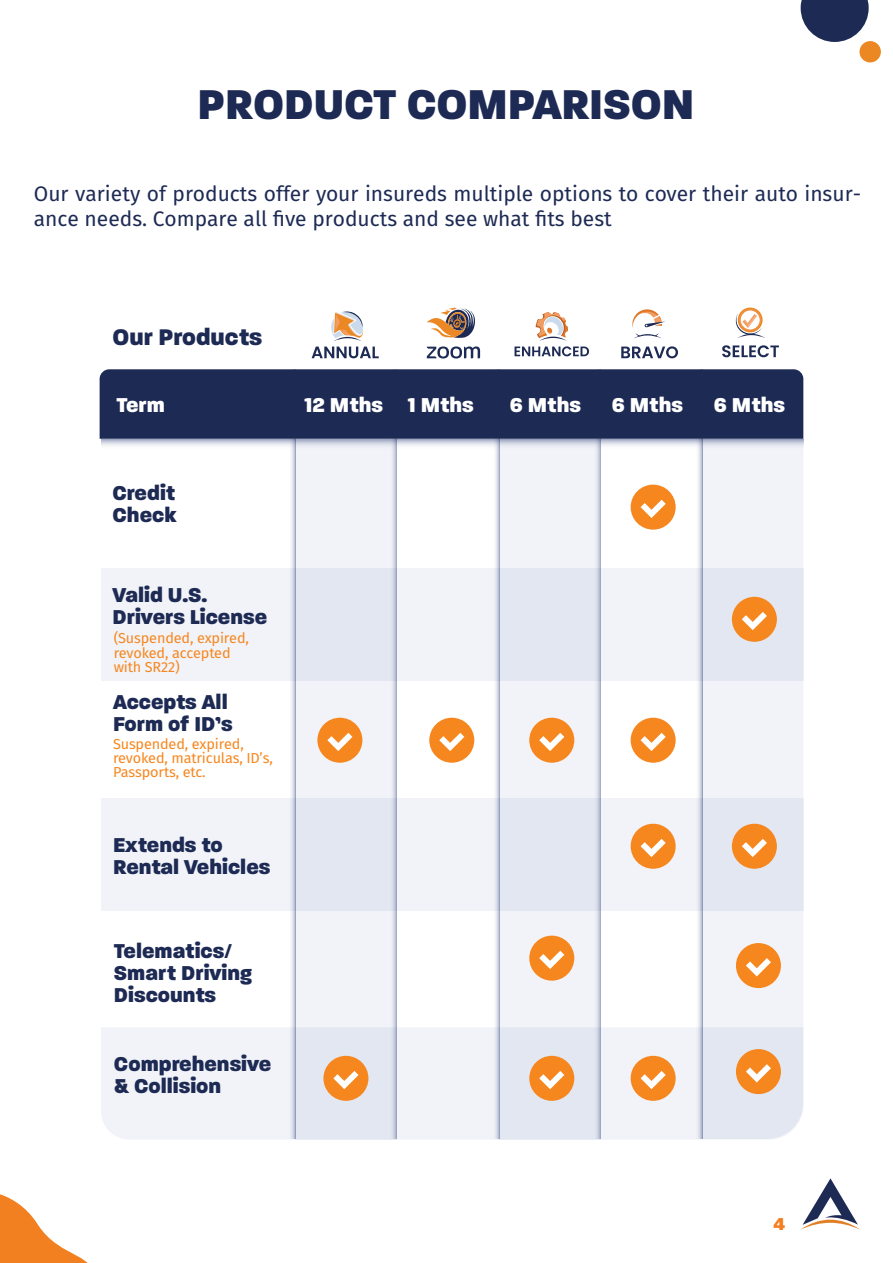
<style>
.page{position:relative;width:893px;height:1263px;background:#fff}
.page>*{position:absolute;margin:0;border:0;box-sizing:border-box;transform-origin:0 0}
.t1{font:800 45px "Paralucent";color:#1d2a54}
.t2{font:800 24.45px "Paralucent";color:#1d2a54}
.t3{font:800 21.75px/21.8px "Paralucent";color:#1d2a54}
.t4{font:800 21.75px "Paralucent";color:#fff}
.t5{font:21px/25.2px "Fira Sans";color:#1d2a54}
.t6{font:800 18.75px "Paralucent";color:#f38020}
.t7{font:14.4px/14.4px "Fira Sans";letter-spacing:-.01em;color:#f6871f}
</style>
<div class="page">
<svg style="left:0;top:1194px;width:88px;height:69px"></svg>
<svg style="left:801px;top:0;width:68px;height:42px"></svg>
<div style="left:859px;top:41px;width:22px;height:21px;background:#ec8823;border-radius:50%"></div>
<svg style="left:800px;top:1178px;width:60px;height:52px"></svg>
<div style="left:101px;top:568px;width:702px;height:113px;background:#f1f3f8"></div>
<div style="left:101px;top:798px;width:702px;height:113px;background:#f1f3f8"></div>
<div style="left:101px;top:1027px;width:592px;height:112px;background:#f1f3f8"></div>
<div style="left:295px;top:440px;width:102px;height:699px;background:linear-gradient(to right,#eaedf4,#eaedf4)"></div>
<svg style="left:287px;top:451px;width:8px;height:688px"></svg>
<svg style="left:388px;top:451px;width:9px;height:688px"></svg>
<div style="left:499px;top:438px;width:102px;height:701px;background:linear-gradient(to right,#eaedf4,#eaedf4)"></div>
<svg style="left:491px;top:451px;width:8px;height:688px"></svg>
<svg style="left:592px;top:451px;width:9px;height:688px"></svg>
<svg style="left:702px;top:451px;width:101px;height:688px;fill:#f1f3f8"></svg>
<svg style="left:693px;top:451px;width:9px;height:688px"></svg>
<svg style="left:101px;top:439px;width:702px;height:12px"></svg>
<div style="left:100px;top:369px;width:703px;height:70px;background:#1d2a54"></div>
<svg style="left:632px;top:309px;width:33px;height:29px"></svg>
<svg style="left:621px;top:346px;width:57px;height:12px"></svg>
<svg style="left:514px;top:312px;width:75px;height:44px"></svg>
<svg style="left:331px;top:311px;width:32px;height:30px"></svg>
<svg style="left:312px;top:347px;width:67px;height:11px"></svg>
<svg style="left:738px;top:308px;width:25px;height:24px"></svg>
<div style="left:739px;top:309px;width:22px;height:22px;background:#ee9142;border-radius:50%"></div>
<svg style="left:741px;top:310px;width:19px;height:19px"></svg>
<svg style="left:736px;top:313px;width:29px;height:25px"></svg>
<svg style="left:722px;top:345px;width:57px;height:12px"></svg>
<svg style="left:426px;top:307px;width:49px;height:31px"></svg>
<svg style="left:427px;top:346px;width:53px;height:12px"></svg>
<div style="left:317px;top:718px;width:45px;height:45px;background:#f6871f;border-radius:50%"></div>
<svg style="left:327px;top:733px;width:25px;height:18px"></svg>
<div style="left:429px;top:718px;width:45px;height:45px;background:#f6871f;border-radius:50%"></div>
<svg style="left:439px;top:733px;width:25px;height:18px"></svg>
<div style="left:529px;top:718px;width:45px;height:45px;background:#f6871f;border-radius:50%"></div>
<svg style="left:539px;top:733px;width:25px;height:18px"></svg>
<div style="left:631px;top:718px;width:45px;height:45px;background:#f6871f;border-radius:50%"></div>
<svg style="left:641px;top:733px;width:25px;height:18px"></svg>
<div style="left:529px;top:1056px;width:45px;height:45px;background:#f6871f;border-radius:50%"></div>
<svg style="left:539px;top:1071px;width:25px;height:18px"></svg>
<div style="left:323px;top:1056px;width:45px;height:45px;background:#f6871f;border-radius:50%"></div>
<svg style="left:333px;top:1071px;width:25px;height:18px"></svg>
<div style="left:529px;top:936px;width:45px;height:45px;background:#f6871f;border-radius:50%"></div>
<svg style="left:539px;top:951px;width:25px;height:18px"></svg>
<div style="left:631px;top:1056px;width:45px;height:45px;background:#f6871f;border-radius:50%"></div>
<svg style="left:641px;top:1071px;width:25px;height:18px"></svg>
<div style="left:631px;top:824px;width:45px;height:45px;background:#f6871f;border-radius:50%"></div>
<svg style="left:641px;top:839px;width:25px;height:18px"></svg>
<div style="left:736px;top:943px;width:45px;height:45px;background:#f6871f;border-radius:50%"></div>
<svg style="left:746px;top:958px;width:25px;height:18px"></svg>
<div style="left:736px;top:1049px;width:45px;height:45px;background:#f6871f;border-radius:50%"></div>
<svg style="left:746px;top:1064px;width:25px;height:18px"></svg>
<div style="left:732px;top:824px;width:45px;height:45px;background:#f6871f;border-radius:50%"></div>
<svg style="left:742px;top:839px;width:25px;height:18px"></svg>
<div style="left:732px;top:597px;width:45px;height:45px;background:#f6871f;border-radius:50%"></div>
<svg style="left:742px;top:612px;width:25px;height:18px"></svg>
<div style="left:631px;top:485px;width:45px;height:45px;background:#f6871f;border-radius:50%"></div>
<svg style="left:641px;top:500px;width:25px;height:18px"></svg>
<h1 class="t1" style="left:198px;top:77px;width:498px">PRODUCT COMPARISON</h1>
<p class="t5" style="left:34px;top:181px;width:829px">Our variety of products offer your insureds multiple options to cover their auto insur&shy;ance needs. Compare all five products and see what fits best</p>
<p class="t2" style="left:113px;top:322px;width:151px">Our Products</p>
<p class="t4" style="left:117px;top:392px;width:50px">Term</p>
<p class="t3" style="left:113px;top:482px;width:65px">Credit<br>Check</p>
<p class="t3" style="left:113px;top:584px;width:156px">Valid U.S.<br>Drivers License</p>
<p class="t7" style="left:114px;top:631px;width:137px">(Suspended, expired, revoked, accepted with SR22)</p>
<p class="t3" style="left:113px;top:691px;width:121px">Accepts All<br>Form of ID’s</p>
<p class="t7" style="left:113px;top:736px;width:161px">Suspended, expired, revoked, matriculas, ID’s,<br>Passports, etc.</p>
<p class="t3" style="left:113px;top:834px;width:159px">Extends to<br>Rental Vehicles</p>
<p class="t3" style="left:114px;top:940px;width:140px">Telematics/<br>Smart Driving<br>Discounts</p>
<p class="t3" style="left:114px;top:1053px;width:159px">Comprehensive &amp; Collision</p>
<p class="t4" style="left:305px;top:392px;width:171px">12 Mths 1 Mths</p>
<p class="t4" style="left:510px;top:392px;width:73px">6 Mths</p>
<p class="t4" style="left:612px;top:392px;width:73px">6 Mths</p>
<p class="t4" style="left:714px;top:392px;width:73px">6 Mths</p>
<p class="t6" style="left:773px;top:1212px;width:13px">4</p>
</div>
